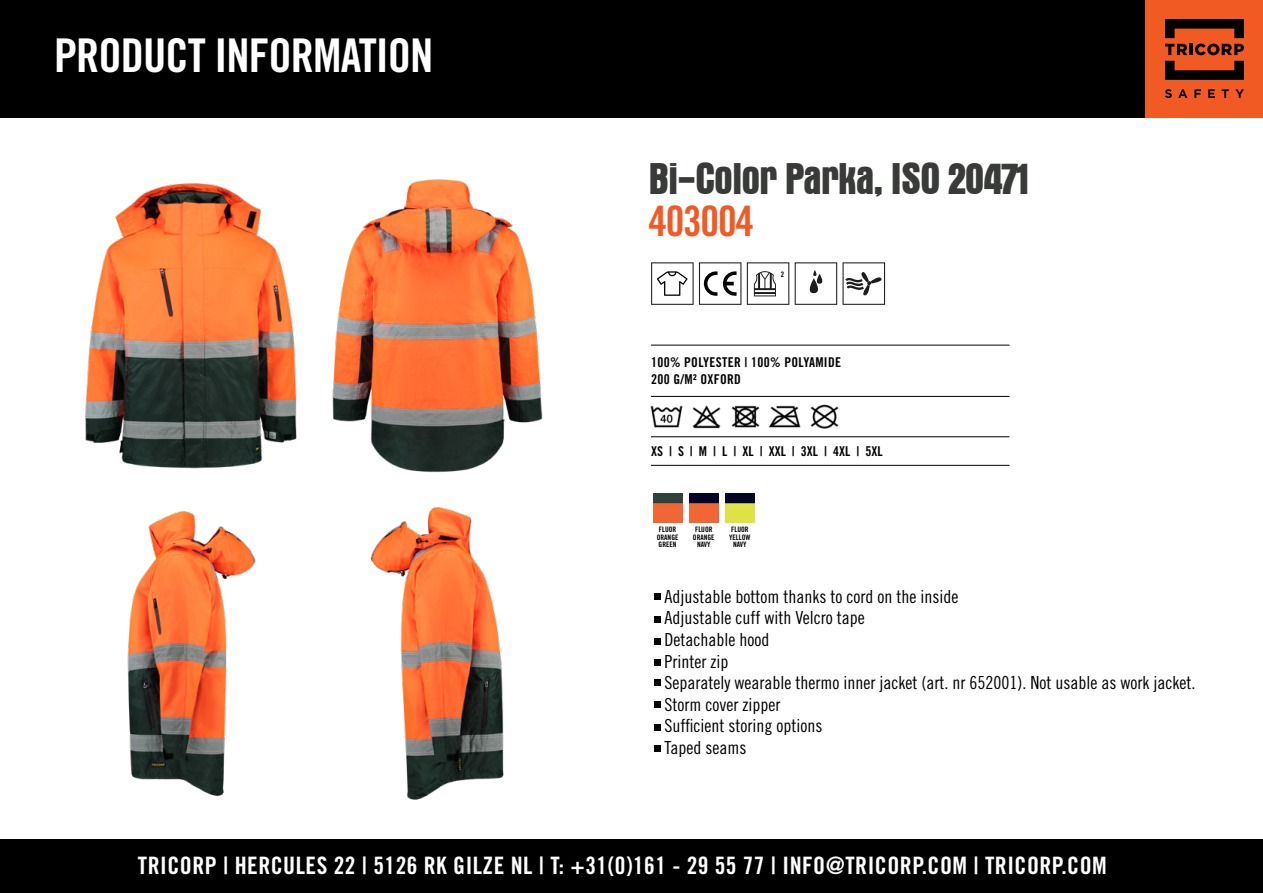
<style>
.page{position:relative;width:1263px;height:893px;background:#fff}
.page>*{position:absolute;margin:0;border:0;box-sizing:border-box;transform-origin:0 0}
.t1{font:46.5px "Trade Gothic LT Std Bd Cn 20";letter-spacing:-.02em;color:#fff}
.t2{font:700 condensed 45px "Aurora BT";letter-spacing:-.025em;color:#393b38}
.t3{font:42px "Trade Gothic LT Std Bd Cn 20";letter-spacing:-.03em;color:#f15a25}
.t4{font:24px "Trade Gothic LT Std Bd Cn 20";letter-spacing:.02em;color:#fff}
.t5{font:18px/21.6px "Trade Gothic LT Std Cn 18";color:#000}
.t6{font:13.5px/16.5px "Trade Gothic LT Std Bd Cn 20";letter-spacing:.025em;color:#000}
.t7{font:13.5px "Trade Gothic LT Std Bd Cn 20";color:#000}
.t8{font:7.5px/7.5px "Trade Gothic LT Std Bd Cn 20";color:#000;text-align:center}
</style>
<div class="page">
<div style="left:0;top:0;width:1263px;height:117px;background:#000"></div>
<div style="left:1146px;top:0;width:117px;height:117px;background:#f15a22"></div>
<svg style="left:1165px;top:44px;width:79px;height:11px"></svg>
<svg style="left:1165px;top:19px;width:79px;height:19px"></svg>
<svg style="left:1165px;top:61px;width:79px;height:19px"></svg>
<svg style="left:1165px;top:89px;width:7px;height:9px"></svg>
<svg style="left:1178px;top:89px;width:9px;height:9px"></svg>
<svg style="left:1194px;top:89px;width:7px;height:9px"></svg>
<svg style="left:1208px;top:89px;width:7px;height:9px"></svg>
<svg style="left:1222px;top:89px;width:7px;height:9px"></svg>
<svg style="left:1235px;top:89px;width:9px;height:9px"></svg>
<div style="left:0;top:839px;width:1263px;height:54px;background:#000"></div>
<img style="left:85px;top:183px;width:201px;height:286px">
<img style="left:286px;top:179px;width:257px;height:294px">
<hr style="left:651px;top:345px;width:358px;height:1px;background:#000">
<hr style="left:651px;top:396px;width:358px;height:1px;background:#000">
<hr style="left:651px;top:436px;width:358px;height:1px;background:#000">
<hr style="left:651px;top:465px;width:358px;height:1px;background:#000">
<img style="left:650px;top:405px;width:33px;height:23px">
<img style="left:692px;top:405px;width:29px;height:24px">
<img style="left:731px;top:405px;width:29px;height:23px">
<img style="left:768px;top:405px;width:33px;height:23px">
<img style="left:810px;top:404px;width:29px;height:25px">
<img style="left:653px;top:493px;width:29px;height:29px">
<img style="left:689px;top:493px;width:29px;height:29px">
<img style="left:725px;top:493px;width:29px;height:29px">
<svg style="left:651px;top:262px;width:90px;height:43px"></svg>
<svg style="left:747px;top:262px;width:42px;height:43px"></svg>
<svg style="left:795px;top:262px;width:90px;height:43px"></svg>
<img style="left:127px;top:511px;width:129px;height:286px">
<img style="left:370px;top:507px;width:134px;height:293px">
<svg style="left:654px;top:594px;width:6px;height:6px"></svg>
<svg style="left:654px;top:679px;width:6px;height:6px"></svg>
<svg style="left:654px;top:616px;width:6px;height:6px"></svg>
<svg style="left:654px;top:702px;width:6px;height:6px"></svg>
<svg style="left:654px;top:639px;width:6px;height:6px"></svg>
<svg style="left:654px;top:724px;width:6px;height:6px"></svg>
<svg style="left:654px;top:660px;width:6px;height:6px"></svg>
<svg style="left:654px;top:745px;width:6px;height:6px"></svg>
<h1 class="t1" style="left:54px;top:28px;width:381px">PRODUCT INFORMATION</h1>
<h2 class="t2" style="left:648px;top:153px;width:383px">Bi-Color Parka, ISO 20471</h2>
<h3 class="t3" style="left:648px;top:196px;width:107px">403004</h3>
<p class="t8" style="left:781px;top:270px;width:5px">2</p>
<p class="t6" style="left:651px;top:354px;width:192px">100% POLYESTER | 100% POLYAMIDE<br>200 G/M² OXFORD</p>
<p class="t7" style="left:651px;top:443px;width:233px">XS | S | M | L | XL | XXL | 3XL | 4XL | 5XL</p>
<p class="t8" style="left:657px;top:526px;width:23px;text-align:left">FLUOR<br>ORANGE<br>GREEN</p>
<p class="t8" style="left:693px;top:526px;width:23px">FLUOR<br>ORANGE<br>NAVY</p>
<p class="t8" style="left:729px;top:526px;width:23px">FLUOR<br>YELLOW<br>NAVY</p>
<p class="t5" style="left:664px;top:585px;width:532px">Adjustable bottom thanks to cord on the inside<br>Adjustable cuff with Velcro tape<br>Detachable hood<br>Printer zip<br>Separately wearable thermo inner jacket (art. nr 652001). Not usable as work jacket.<br>Storm cover zipper<br>Sufficient storing options<br>Taped seams</p>
<h3 class="t4" style="left:138px;top:851px;width:970px">TRICORP | HERCULES 22 | 5126 RK GILZE NL | T: +31(0)161 - 29 55 77 | INFO@TRICORP.COM | TRICORP.COM</h3>
</div>
